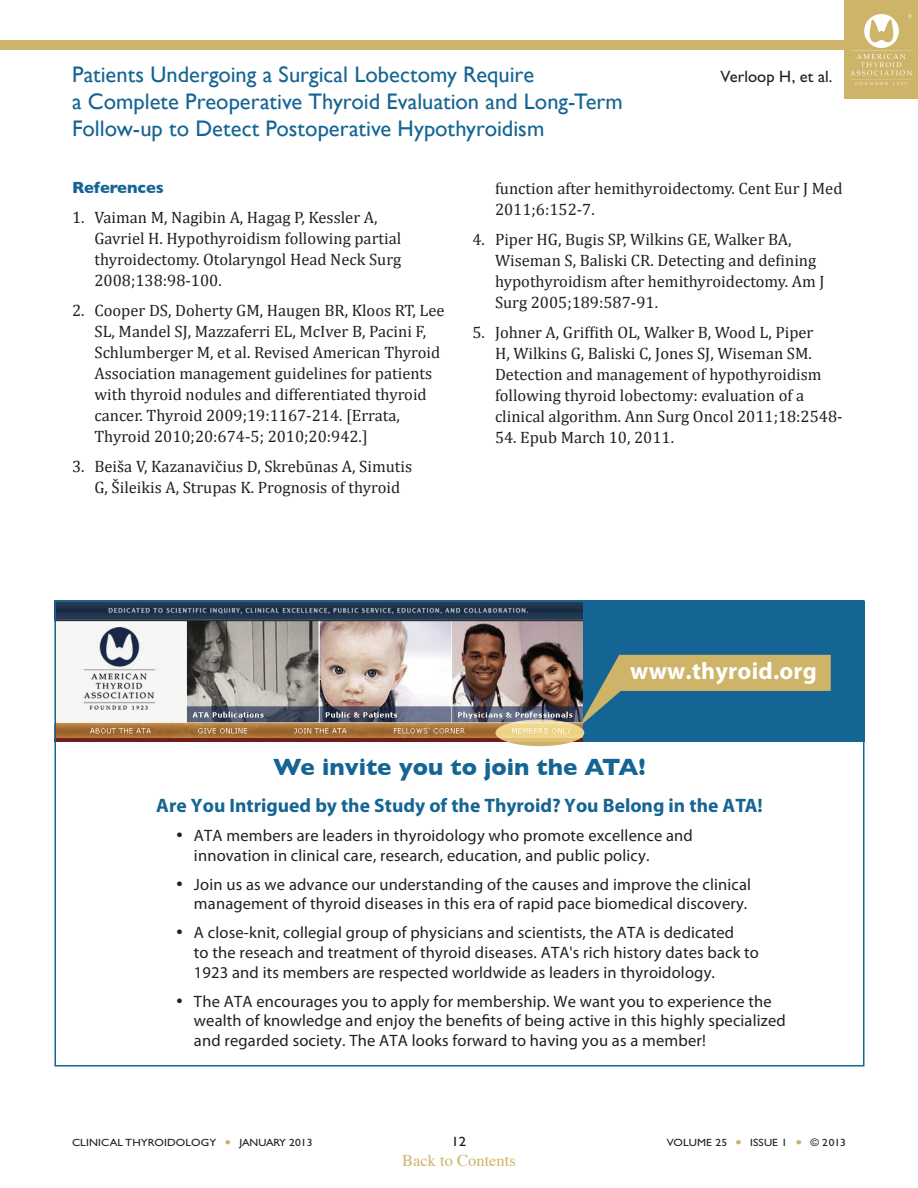
<style>
.page{position:relative;width:918px;height:1188px;background:#fff}
.page>*{position:absolute;margin:0;border:0;box-sizing:border-box;transform-origin:0 0}
.t1{font:700 24px "Gill Sans";color:#156594}
.t2{font:700 24px "Myriad Pro";letter-spacing:.01em;color:#fff}
.Topic_Header_page_2{font:22.5px/27px "Gill Sans";color:#156594}
.t3{font:700 19.5px "Myriad Pro";color:#156594}
.commentary_bullet{font:16.5px/21px "Cambria";color:#231f20}
.t4{font:16.5px/19.8px "Myriad Pro";letter-spacing:.01em;color:#231f20}
.t5{font:16.5px "Times";color:#cdb469}
.Topic_Header_page_2-2{font:16.5px "Gill Sans Std";letter-spacing:.005em;color:#231f20}
.commentary_reference{font:700 16.5px "Gill Sans";color:#156594}
.t6{font:13.5px "Gill Sans Std";color:#231f20;scale:1.1 1}
.t7{font:10.5px "Gill Sans Std";letter-spacing:.01em;color:#231f20;scale:1.1 1}
.s1{color:#cdb469}
</style>
<div class="page">
<div style="left:0;top:40px;width:918px;height:10px;background:#cdb469"></div>
<div style="left:845px;top:0;width:73px;height:99px;background:#cdb469"></div>
<img style="left:851px;top:14px;width:61px;height:71px">
<div style="left:583px;top:601px;width:281px;height:141px;background:#156594"></div>
<svg style="left:583px;top:655px;width:248px;height:69px"></svg>
<img style="left:57px;top:603px;width:526px;height:139px">
<svg style="left:495px;top:720px;width:89px;height:26px;background:#e9d08d"></svg>
<div style="left:54px;top:600px;width:810px;height:466px;border:2px solid #156594"></div>
<p class="Topic_Header_page_2" style="left:72px;top:60px;width:464px">Patients Undergoing a Surgical Lobectomy Require</p>
<p class="Topic_Header_page_2-2" style="left:721px;top:67px;width:113px">Verloop H, et al.</p>
<p class="Topic_Header_page_2" style="left:72px;top:87px;width:552px">a Complete Preoperative Thyroid Evaluation and Long-Term<br>Follow-up to Detect Postoperative Hypothyroidism</p>
<p class="commentary_reference" style="left:72px;top:178px;width:93px">References</p>
<p class="commentary_bullet" style="left:94px;top:207px;width:308px;text-indent:-22px">1. Vaiman M, Nagibin A, Hagag P, Kessler A, Gavriel H. Hypothyroidism following partial thyroidectomy. Otolaryngol Head Neck Surg 2008;138:98-100.</p>
<p class="commentary_bullet" style="left:94px;top:300px;width:351px;text-indent:-22px">2. Cooper DS, Doherty GM, Haugen BR, Kloos RT, Lee SL, Mandel SJ, Mazzaferri EL, McIver B, Pacini F, Schlumberger M, et al. Revised American Thyroid Association management guidelines for patients with thyroid nodules and differentiated thyroid cancer. Thyroid 2009;19:1167-214. [Errata, Thyroid 2010;20:674-5; 2010;20:942.]</p>
<p class="commentary_bullet" style="left:94px;top:456px;width:319px;text-indent:-22px">3. Beiša V, Kazanavičius D, Skrebūnas A, Simutis<br>G, Šileikis A, Strupas K. Prognosis of thyroid</p>
<p class="commentary_bullet" style="left:495px;top:178px;width:349px">function after hemithyroidectomy. Cent Eur J Med<br>2011;6:152-7.</p>
<p class="commentary_bullet" style="left:495px;top:229px;width:331px;text-indent:-22px">4. Piper HG, Bugis SP, Wilkins GE, Walker BA, Wiseman S, Baliski CR. Detecting and defining hypothyroidism after hemithyroidectomy. Am J Surg 2005;189:587-91.</p>
<p class="commentary_bullet" style="left:495px;top:322px;width:349px;text-indent:-22px">5. Johner A, Griffith OL, Walker B, Wood L, Piper<br>H, Wilkins G, Baliski C, Jones SJ, Wiseman SM.<br>Detection and management of hypothyroidism following thyroid lobectomy: evaluation of a clinical algorithm. Ann Surg Oncol 2011;18:2548-</p>
<p class="commentary_bullet" style="left:495px;top:427px;width:181px">54. Epub March 10, 2011.</p>
<p class="t2" style="left:630px;top:656px;width:188px">www.thyroid.org</p>
<p class="t1" style="left:273px;top:753px;width:374px">We invite you to join the ATA!</p>
<p class="t3" style="left:156px;top:793px;width:608px">Are You Intrigued by the Study of the Thyroid? You Belong in the ATA!</p>
<p class="t4" style="left:194px;top:825px;width:500px;text-indent:-18px">• ATA members are leaders in thyroidology who promote excellence and innovation in clinical care, research, education, and public policy.</p>
<p class="t4" style="left:176px;top:874px;width:577px;text-align:right">• Join us as we advance our understanding of the causes and improve the clinical management of thyroid diseases in this era of rapid pace biomedical discovery.</p>
<p class="t4" style="left:194px;top:923px;width:566px;text-indent:-18px">• A close-knit, collegial group of physicians and scientists, the ATA is dedicated<br>to the reseach and treatment of thyroid diseases. ATA's rich history dates back to<br>1923 and its members are respected worldwide as leaders in thyroidology.</p>
<p class="t4" style="left:194px;top:991px;width:593px;text-indent:-18px">• The ATA encourages you to apply for membership. We want you to experience the wealth of knowledge and enjoy the benefits of being active in this highly specialized and regarded society. The ATA looks forward to having you as a member!</p>
<p class="t7" style="left:72px;top:1137px;width:220px">CLINICAL THYROIDOLOGY <span class="s1">●</span> JANUARY 2013</p>
<p class="t6" style="left:451px;top:1134px;width:15px">12</p>
<p class="t7" style="left:667px;top:1137px;width:164px">VOLUME 25 <span class="s1">●</span> ISSUE 1 <span class="s1">●</span> © 2013</p>
<p class="t5" style="left:402px;top:1145px;width:115px">Back to Contents</p>
</div>
